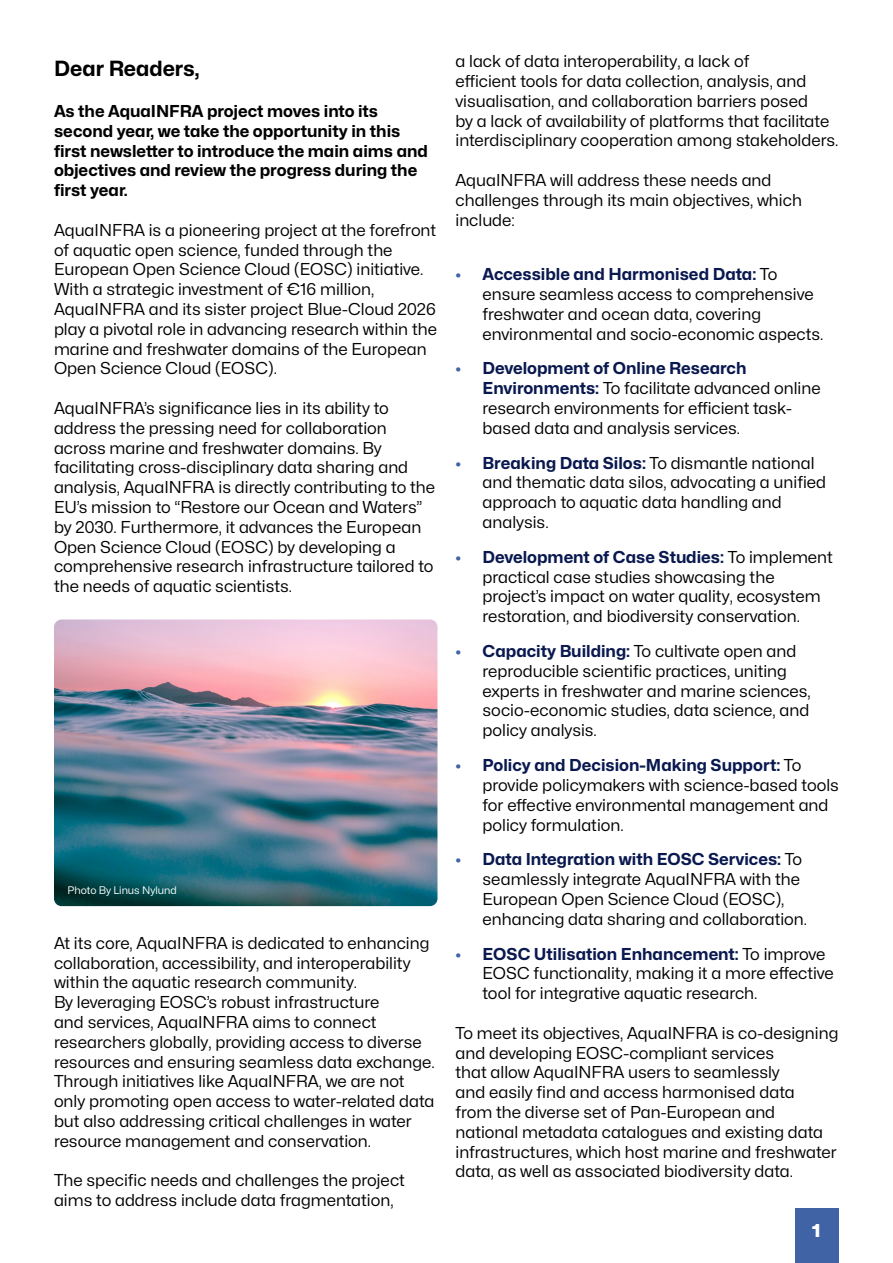
<style>
.page{position:relative;width:893px;height:1263px;background:#fff}
.page>*{position:absolute;margin:0;border:0;box-sizing:border-box;transform-origin:0 0}
.t1{font:21px "Mona Sans Bold";color:#000}
.t2{font:18px "Mona Sans Black";color:#fff}
.t3{font:16.5px/19.8px "Mona Sans Regular";color:#000}
.t4{font:16.5px/19.8px "Mona Sans Bold";color:#000}
.t5{font:10.5px "Mona Sans Regular";color:#fff}
.s1{font-family:"Mona Sans Bold";color:#4063a6}
.s2{font-family:"Mona Sans Bold";color:#09184f}
</style>
<div class="page">
<img style="left:54px;top:619px;width:383px;height:287px">
<div style="left:795px;top:1209px;width:44px;height:54px;background:#4063a6"></div>
<p class="t1" style="left:54px;top:54px;width:147px">Dear Readers,</p>
<p class="t4" style="left:54px;top:101px;width:375px">As the AquaINFRA project moves into its second year, we take the opportunity in this first newsletter to introduce the main aims and objectives and review the progress during the first year.</p>
<p class="t3" style="left:54px;top:220px;width:384px">AquaINFRA is a pioneering project at the forefront of aquatic open science, funded through the European Open Science Cloud (EOSC) initiative.<br>With a strategic investment of €16 million, AquaINFRA and its sister project Blue-Cloud 2026 play a pivotal role in advancing research within the marine and freshwater domains of the European Open Science Cloud (EOSC).</p>
<p class="t3" style="left:54px;top:398px;width:383px">AquaINFRA’s significance lies in its ability to address the pressing need for collaboration across marine and freshwater domains. By facilitating cross-disciplinary data sharing and analysis, AquaINFRA is directly contributing to the EU’s mission to “Restore our Ocean and Waters” by 2030. Furthermore, it advances the European Open Science Cloud (EOSC) by developing a comprehensive research infrastructure tailored to the needs of aquatic scientists.</p>
<p class="t5" style="left:68px;top:883px;width:111px">Photo By Linus Nylund</p>
<p class="t3" style="left:54px;top:932px;width:382px">At its core, AquaINFRA is dedicated to enhancing collaboration, accessibility, and interoperability within the aquatic research community.<br>By leveraging EOSC’s robust infrastructure<br>and services, AquaINFRA aims to connect researchers globally, providing access to diverse resources and ensuring seamless data exchange.<br>Through initiatives like AquaINFRA, we are not only promoting open access to water-related data but also addressing critical challenges in water resource management and conservation.</p>
<p class="t3" style="left:54px;top:1170px;width:352px">The specific needs and challenges the project aims to address include data fragmentation,</p>
<p class="t3" style="left:455px;top:51px;width:384px">a lack of data interoperability, a lack of<br>efficient tools for data collection, analysis, and visualisation, and collaboration barriers posed<br>by a lack of availability of platforms that facilitate interdisciplinary cooperation among stakeholders.</p>
<p class="t3" style="left:455px;top:170px;width:348px">AquaINFRA will address these needs and challenges through its main objectives, which include:</p>
<p class="t3" style="left:482px;top:264px;width:343px;text-indent:-27px"><span class="s1">•</span> <span class="s2">Accessible and Harmonised Data:</span> To ensure seamless access to comprehensive freshwater and ocean data, covering environmental and socio-economic aspects.</p>
<p class="t3" style="left:482px;top:358px;width:340px;text-indent:-27px"><span class="s1">•</span> <span class="s2">Development of Online Research Environments:</span> To facilitate advanced online research environments for efficient task&shy;based data and analysis services.</p>
<p class="t3" style="left:482px;top:452px;width:345px;text-indent:-27px"><span class="s1">•</span> <span class="s2">Breaking Data Silos:</span> To dismantle national and thematic data silos, advocating a unified approach to aquatic data handling and analysis.</p>
<p class="t3" style="left:482px;top:547px;width:352px;text-indent:-27px"><span class="s1">•</span> <span class="s2">Development of Case Studies:</span> To implement practical case studies showcasing the project’s impact on water quality, ecosystem restoration, and biodiversity conservation.</p>
<p class="t3" style="left:482px;top:641px;width:330px;text-indent:-27px"><span class="s1">•</span> <span class="s2">Capacity Building:</span> To cultivate open and reproducible scientific practices, uniting experts in freshwater and marine sciences, socio-economic studies, data science, and policy analysis.</p>
<p class="t3" style="left:482px;top:755px;width:358px;text-indent:-27px"><span class="s1">•</span> <span class="s2">Policy and Decision-Making Support:</span> To provide policymakers with science-based tools for effective environmental management and policy formulation.</p>
<p class="t3" style="left:482px;top:849px;width:326px;text-indent:-27px"><span class="s1">•</span> <span class="s2">Data Integration with EOSC Services:</span> To seamlessly integrate AquaINFRA with the European Open Science Cloud (EOSC), enhancing data sharing and collaboration.</p>
<p class="t3" style="left:482px;top:943px;width:353px;text-indent:-27px"><span class="s1">•</span> <span class="s2">EOSC Utilisation Enhancement:</span> To improve<br>EOSC functionality, making it a more effective tool for integrative aquatic research.</p>
<p class="t3" style="left:455px;top:1022px;width:384px">To meet its objectives, AquaINFRA is co-designing and developing EOSC-compliant services<br>that allow AquaINFRA users to seamlessly<br>and easily find and access harmonised data<br>from the diverse set of Pan-European and national metadata catalogues and existing data infrastructures, which host marine and freshwater data, as well as associated biodiversity data.</p>
<p class="t2" style="left:812px;top:1219px;width:10px">1</p>
</div>
